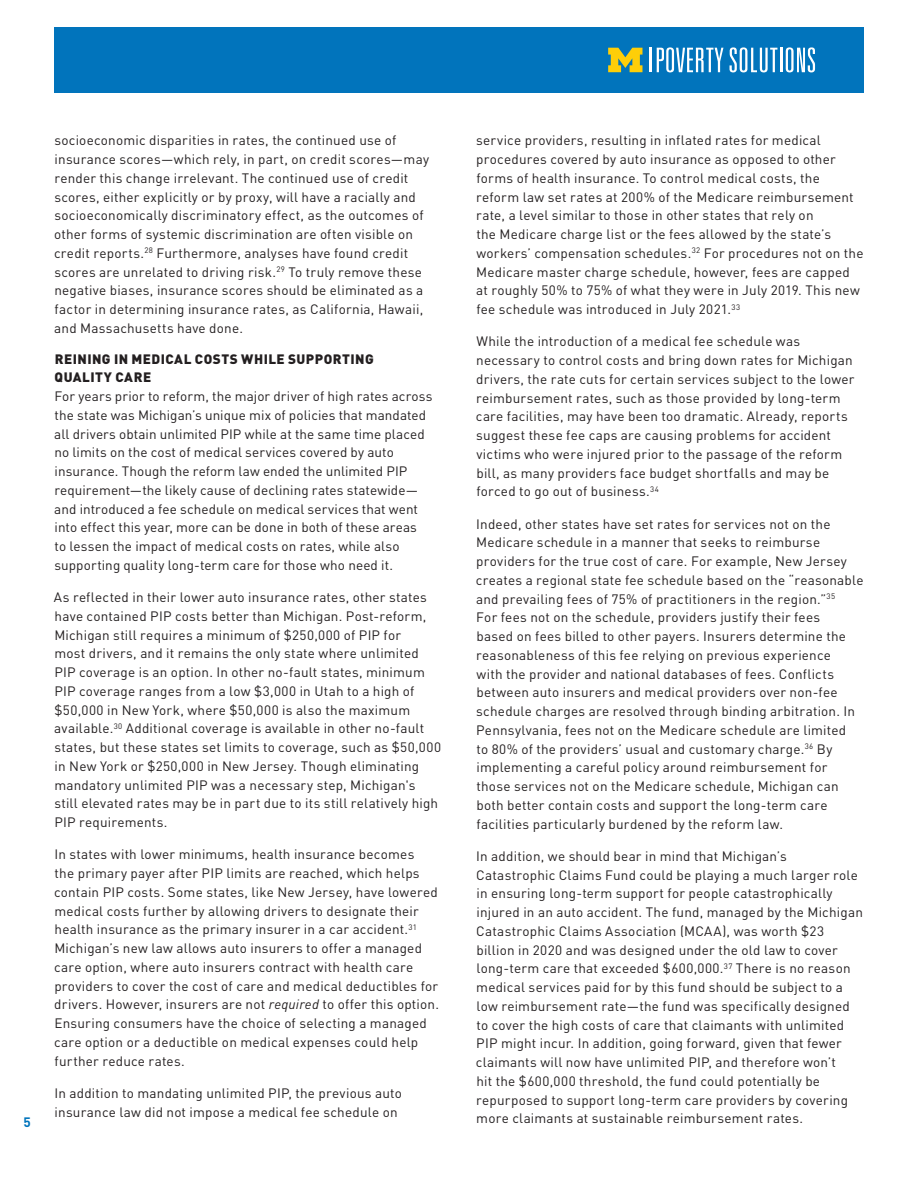
<style>
.page{position:relative;width:918px;height:1188px;background:#fff}
.page>*{position:absolute;margin:0;border:0;box-sizing:border-box;transform-origin:0 0}
.t1{font:13.5px/18.8px "DINOT";letter-spacing:.015em;color:#231f20}
.figure_name{font:900 13.5px/18px "DINOT";letter-spacing:.03em;color:#231f20}
.t2{font:700 13.5px "DINOT";color:#0174bc}
.s1{font-style:italic}
</style>
<div class="page">
<div style="left:54px;top:27px;width:810px;height:66px;background:#0174bc"></div>
<hr style="left:649px;top:48px;width:3px;height:24px;background:#fff">
<svg style="left:608px;top:48px;width:35px;height:24px"></svg>
<svg style="left:657px;top:47px;width:66px;height:25px"></svg>
<svg style="left:730px;top:47px;width:47px;height:25px"></svg>
<hr style="left:780px;top:48px;width:3px;height:24px;background:#fff">
<svg style="left:786px;top:47px;width:29px;height:25px"></svg>
<p class="t2" style="left:23px;top:1114px;width:9px">5</p>
<p class="t1" style="left:54px;top:131px;width:376px">socioeconomic disparities in rates, the continued use of insurance scores—which rely, in part, on credit scores—may render this change irrelevant. The continued use of credit scores, either explicitly or by proxy, will have a racially and socioeconomically discriminatory effect, as the outcomes of other forms of systemic discrimination are often visible on credit reports.<sup>28</sup> Furthermore, analyses have found credit scores are unrelated to driving risk.<sup>29</sup> To truly remove these negative biases, insurance scores should be eliminated as a factor in determining insurance rates, as California, Hawaii, and Massachusetts have done.</p>
<p class="figure_name" style="left:55px;top:350px;width:321px">REINING IN MEDICAL COSTS WHILE SUPPORTING<br>QUALITY CARE</p>
<p class="t1" style="left:54px;top:387px;width:380px">For years prior to reform, the major driver of high rates across the state was Michigan’s unique mix of policies that mandated all drivers obtain unlimited PIP while at the same time placed no limits on the cost of medical services covered by auto insurance. Though the reform law ended the unlimited PIP requirement—the likely cause of declining rates statewide— and introduced a fee schedule on medical services that went into effect this year, more can be done in both of these areas<br>to lessen the impact of medical costs on rates, while also supporting quality long-term care for those who need it.</p>
<p class="t1" style="left:54px;top:588px;width:389px">As reflected in their lower auto insurance rates, other states have contained PIP costs better than Michigan. Post-reform, Michigan still requires a minimum of $250,000 of PIP for<br>most drivers, and it remains the only state where unlimited PIP coverage is an option. In other no-fault states, minimum PIP coverage ranges from a low $3,000 in Utah to a high of $50,000 in New York, where $50,000 is also the maximum available.<sup>30</sup> Additional coverage is available in other no-fault states, but these states set limits to coverage, such as $50,000 in New York or $250,000 in New Jersey. Though eliminating mandatory unlimited PIP was a necessary step, Michigan's still elevated rates may be in part due to its still relatively high PIP requirements.</p>
<p class="t1" style="left:54px;top:845px;width:386px">In states with lower minimums, health insurance becomes<br>the primary payer after PIP limits are reached, which helps contain PIP costs. Some states, like New Jersey, have lowered medical costs further by allowing drivers to designate their health insurance as the primary insurer in a car accident.<sup>31<br></sup>Michigan’s new law allows auto insurers to offer a managed care option, where auto insurers contract with health care providers to cover the cost of care and medical deductibles for drivers. However, insurers are not <span class="s1">required</span> to offer this option.<br>Ensuring consumers have the choice of selecting a managed care option or a deductible on medical expenses could help further reduce rates.</p>
<p class="t1" style="left:54px;top:1083px;width:349px">In addition to mandating unlimited PIP, the previous auto insurance law did not impose a medical fee schedule on</p>
<p class="t1" style="left:476px;top:131px;width:389px">service providers, resulting in inflated rates for medical procedures covered by auto insurance as opposed to other forms of health insurance. To control medical costs, the reform law set rates at 200% of the Medicare reimbursement rate, a level similar to those in other states that rely on<br>the Medicare charge list or the fees allowed by the state’s workers’ compensation schedules.<sup>32</sup> For procedures not on the Medicare master charge schedule, however, fees are capped at roughly 50% to 75% of what they were in July 2019. This new fee schedule was introduced in July 2021.<sup>33</sup></p>
<p class="t1" style="left:476px;top:332px;width:380px">While the introduction of a medical fee schedule was necessary to control costs and bring down rates for Michigan drivers, the rate cuts for certain services subject to the lower reimbursement rates, such as those provided by long-term care facilities, may have been too dramatic. Already, reports suggest these fee caps are causing problems for accident victims who were injured prior to the passage of the reform bill, as many providers face budget shortfalls and may be forced to go out of business.<sup>34</sup></p>
<p class="t1" style="left:476px;top:514px;width:389px">Indeed, other states have set rates for services not on the Medicare schedule in a manner that seeks to reimburse providers for the true cost of care. For example, New Jersey creates a regional state fee schedule based on the “reasonable and prevailing fees of 75% of practitioners in the region.”<sup>35<br></sup>For fees not on the schedule, providers justify their fees<br>based on fees billed to other payers. Insurers determine the reasonableness of this fee relying on previous experience<br>with the provider and national databases of fees. Conflicts between auto insurers and medical providers over non-fee schedule charges are resolved through binding arbitration. In Pennsylvania, fees not on the Medicare schedule are limited<br>to 80% of the providers’ usual and customary charge.<sup>36</sup> By implementing a careful policy around reimbursement for those services not on the Medicare schedule, Michigan can both better contain costs and support the long-term care facilities particularly burdened by the reform law.</p>
<p class="t1" style="left:476px;top:846px;width:388px">In addition, we should bear in mind that Michigan’s Catastrophic Claims Fund could be playing a much larger role in ensuring long-term support for people catastrophically injured in an auto accident. The fund, managed by the Michigan Catastrophic Claims Association (MCAA), was worth $23 billion in 2020 and was designed under the old law to cover long-term care that exceeded $600,000.<sup>37</sup> There is no reason medical services paid for by this fund should be subject to a low reimbursement rate—the fund was specifically designed to cover the high costs of care that claimants with unlimited PIP might incur. In addition, going forward, given that fewer claimants will now have unlimited PIP, and therefore won’t<br>hit the $600,000 threshold, the fund could potentially be repurposed to support long-term care providers by covering more claimants at sustainable reimbursement rates.</p>
</div>
